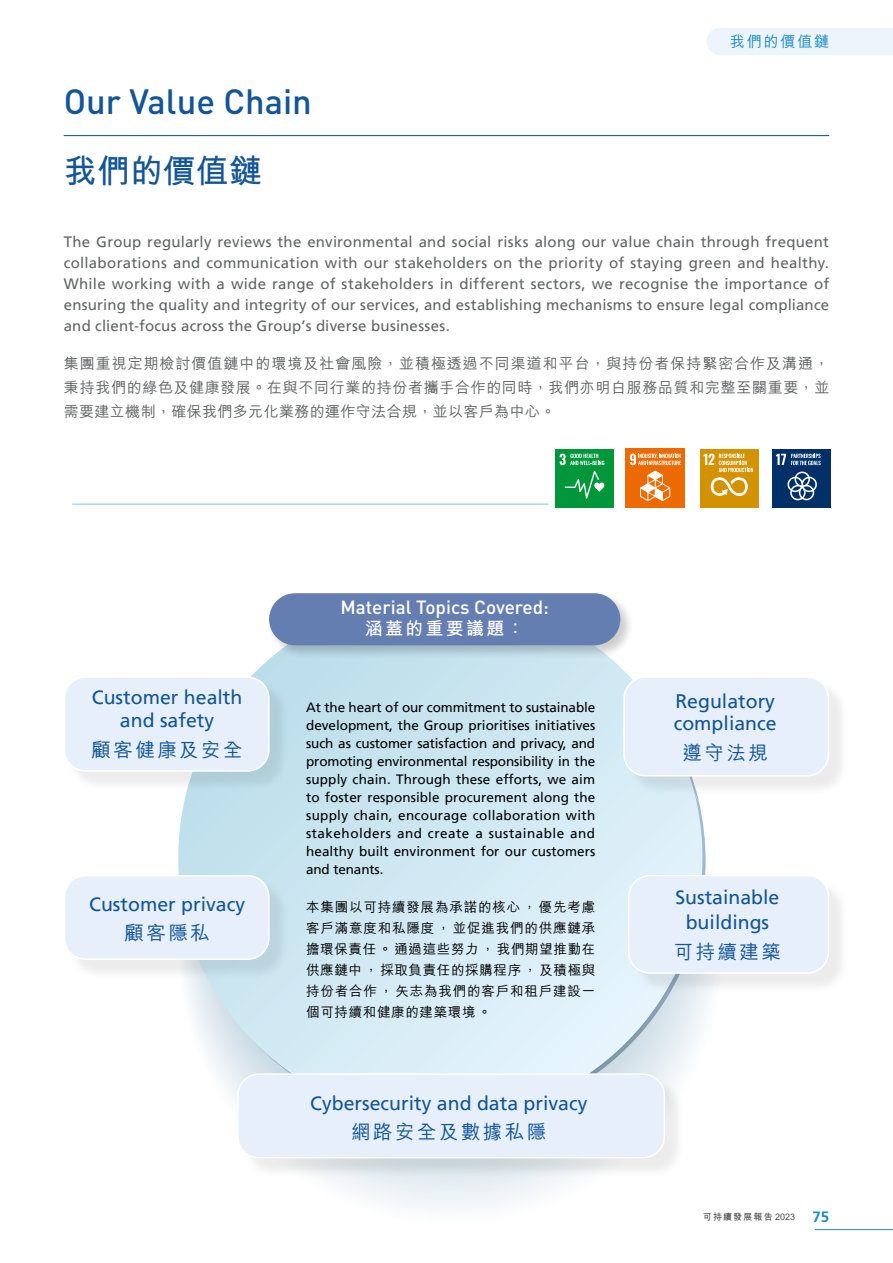
<style>
.page{position:relative;width:893px;height:1263px;background:#fff}
.page>*{position:absolute;margin:0;border:0;box-sizing:border-box;transform-origin:0 0}
.t1{font:500 34.65px "DINOT";color:#135596}
.t2{font:33px "M Hei Bold HKSCS";color:#135596}
.t3{font:19.5px/22.5px "Frutiger LT";color:#135596;text-align:center}
.t4{font:19.5px "M Hei Medium HKSCS";letter-spacing:.125em;color:#135596}
.t5{font:500 18.9px "DINOT";color:#fff}
.t6{font:18px "M Hei Bold HKSCS";letter-spacing:.125em;color:#fff}
.t7{font:15px/21px "Frutiger LT";letter-spacing:.015em;color:#616364;text-align:justify}
.t8{font:15px/24px "M Hei Medium HKSCS";letter-spacing:.025em;color:#616364;text-align:justify}
.t9{font:15px "M Hei Medium HKSCS";letter-spacing:.125em;color:#1b8cc7}
.t10{font:13.5px/18px "Frutiger LT";letter-spacing:.005em;color:#000;text-align:justify}
.t11{font:13.5px/21px "M Hei Medium HKSCS";letter-spacing:.05em;color:#000;text-align:justify}
.t12{font:9px "M Hei Bold HKSCS";letter-spacing:.125em;color:#4c4948}
.s1{font-family:"Frutiger LT Std";font-weight:700;font-size:15px;color:#1b8cc7}
</style>
<div class="page">
<img style="left:187px;top:660px;width:521px;height:441px">
<div style="left:178px;top:595px;width:524px;height:525px;background:linear-gradient(to right,#c1e1ec,#e0f1fa);border-radius:262px"></div>
<div style="left:707px;top:28px;width:186px;height:27px;background:#eef4fb"></div>
<hr style="left:815px;top:1229px;width:78px;height:1px;background:#1b8cc7">
<hr style="left:64px;top:135px;width:765px;height:1px;background:#135596">
<hr style="left:72px;top:504px;width:477px;height:1px;background:#008bce">
<div style="left:555px;top:449px;width:59px;height:59px;background:#00973b"></div>
<svg style="left:560px;top:454px;width:44px;height:11px"></svg>
<svg style="left:565px;top:471px;width:39px;height:28px"></svg>
<div style="left:772px;top:449px;width:59px;height:59px;background:#003067"></div>
<svg style="left:776px;top:454px;width:45px;height:11px"></svg>
<svg style="left:787px;top:472px;width:30px;height:28px"></svg>
<div style="left:625px;top:449px;width:59px;height:59px;background:#ed6a02"></div>
<svg style="left:630px;top:454px;width:51px;height:11px"></svg>
<svg style="left:640px;top:471px;width:30px;height:30px"></svg>
<div style="left:700px;top:449px;width:59px;height:59px;background:#d39200"></div>
<svg style="left:703px;top:454px;width:50px;height:42px"></svg>
<div style="left:267px;top:591px;width:367px;height:68px;background:#000;opacity:.2"></div>
<div style="left:269px;top:593px;width:351px;height:52px;background:#657eb2;border-radius:26px"></div>
<div style="left:632px;top:879px;width:217px;height:115px;background:#000;opacity:.08"></div>
<div style="left:629px;top:876px;width:199px;height:97px;background:#e7f0fa;border-radius:21px"></div>
<div style="left:628px;top:875px;width:201px;height:99px;border:2px solid #fff;border-radius:21px"></div>
<div style="left:627px;top:680px;width:223px;height:117px;background:#000;opacity:.08"></div>
<div style="left:624px;top:677px;width:204px;height:99px;background:#e7f0fa;border-radius:21px"></div>
<div style="left:623px;top:676px;width:206px;height:100px;border:2px solid #fff;border-radius:21px"></div>
<div style="left:68px;top:680px;width:222px;height:112px;background:#000;opacity:.08"></div>
<div style="left:65px;top:677px;width:204px;height:94px;background:#e7f0fa;border-radius:21px"></div>
<div style="left:64px;top:676px;width:206px;height:96px;border:2px solid #fff;border-radius:21px"></div>
<div style="left:68px;top:879px;width:222px;height:101px;background:#000;opacity:.08"></div>
<div style="left:65px;top:876px;width:204px;height:83px;background:#e7f0fa;border-radius:21px"></div>
<div style="left:64px;top:875px;width:206px;height:85px;border:2px solid #fff;border-radius:21px"></div>
<div style="left:241px;top:1077px;width:444px;height:102px;background:#000;opacity:.08"></div>
<div style="left:238px;top:1074px;width:426px;height:84px;background:#e7f0fa;border-radius:21px"></div>
<div style="left:237px;top:1073px;width:428px;height:85px;border:2px solid #fff;border-radius:21px"></div>
<h1 class="t1" style="left:64px;top:78px;width:250px">Our Value Chain</h1>
<h2 class="t2" style="left:64px;top:147px;width:199px">我們的價值鏈</h2>
<p class="t9" style="left:730px;top:31px;width:101px">我們的價值鏈</p>
<p class="t7" style="left:64px;top:232px;width:767px">The Group regularly reviews the environmental and social risks along our value chain through frequent collaborations and communication with our stakeholders on the priority of staying green and healthy.<br>While working with a wide range of stakeholders in different sectors, we recognise the importance of ensuring the quality and integrity of our services, and establishing mechanisms to ensure legal compliance and client-focus across the Group’s diverse businesses.</p>
<p class="t8" style="left:64px;top:351px;width:767px">集團重視定期檢討價值鏈中的環境及社會風險，並積極透過不同渠道和平台，與持份者保持緊密合作及溝通，秉持我們的綠色及健康發展。在與不同行業的持份者攜手合作的同時，我們亦明白服務品質和完整至關重要，並需要建立機制，確保我們多元化業務的運作守法合規，並以客戶為中心。</p>
<h3 class="t3" style="left:92px;top:686px;width:152px">Customer health and safety</h3>
<h3 class="t4" style="left:92px;top:735px;width:153px">顧客健康及安全</h3>
<h3 class="t3" style="left:89px;top:893px;width:158px">Customer privacy</h3>
<h3 class="t4" style="left:124px;top:919px;width:87px">顧客隱私</h3>
<p class="t5" style="left:340px;top:595px;width:210px">Material Topics Covered:</p>
<p class="t6" style="left:365px;top:615px;width:161px">涵蓋的重要議題：</p>
<h3 class="t3" style="left:674px;top:690px;width:104px;text-align:left">Regulatory compliance</h3>
<h3 class="t4" style="left:682px;top:738px;width:87px">遵守法規</h3>
<p class="t10" style="left:306px;top:698px;width:291px">At the heart of our commitment to sustainable development, the Group prioritises initiatives such as customer satisfaction and privacy, and promoting environmental responsibility in the supply chain. Through these efforts, we aim to foster responsible procurement along the supply chain, encourage collaboration with stakeholders and create a sustainable and healthy built environment for our customers and tenants.</p>
<p class="t11" style="left:306px;top:895px;width:291px">本集團以可持續發展為承諾的核心，優先考慮客戶滿意度和私隱度，並促進我們的供應鏈承擔環保責任。通過這些努力，我們期望推動在供應鏈中，採取負責任的採購程序，及積極與持份者合作，矢志為我們的客戶和租戶建設一個可持續和健康的建築環境。</p>
<h3 class="t3" style="left:675px;top:884px;width:106px;line-height:25.5px">Sustainable buildings</h3>
<h3 class="t4" style="left:674px;top:938px;width:109px">可持續建築</h3>
<h3 class="t3" style="left:310px;top:1091px;width:279px">Cybersecurity and data privacy</h3>
<h3 class="t4" style="left:351px;top:1118px;width:196px">網路安全及數據私隱</h3>
<p class="t12" style="left:703px;top:1210px;width:128px">可持續發展報告 2023 <span class="s1">75</span></p>
</div>
